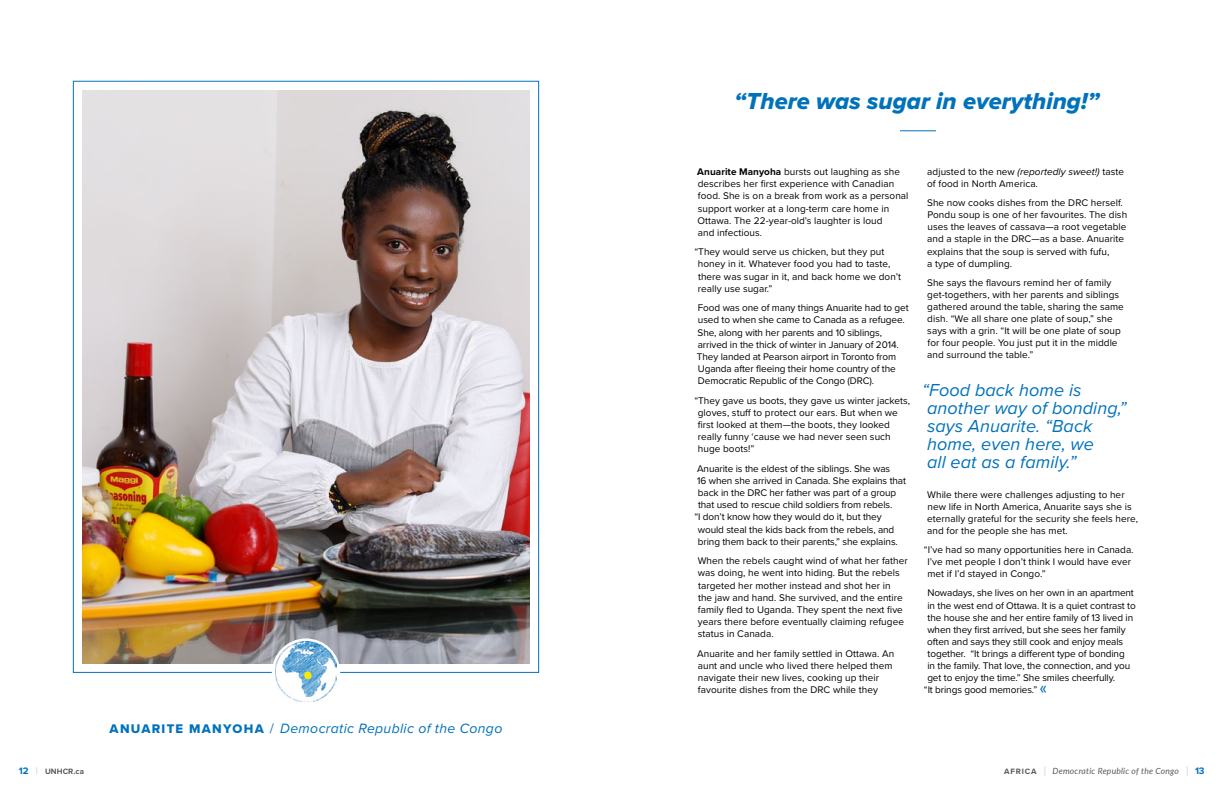
<style>
.page{position:relative;width:1224px;height:792px;background:#fff}
.page>*{position:absolute;margin:0;border:0;box-sizing:border-box;transform-origin:0 0}
.t1{font:24px "Proxima Nova Extrabld It";color:#0072bc}
.t2{font:italic 18px/18px "Proxima Nova";letter-spacing:.005em;color:#0072bc}
.t3{font:italic 14px "Proxima Nova";letter-spacing:.025em;color:#0072bc}
.t4{font:10px/12.2px "Proxima Nova";letter-spacing:.005em;color:#000}
.t5{font:italic 8.5px "Lato";letter-spacing:.025em;color:#58585b}
.t6{font:700 8px "Proxima Nova";letter-spacing:.01em;color:#58585b}
.s1{font-family:"Proxima Nova Extrabld";font-style:normal;font-size:13px}
.s2{font-style:normal}
.s3{font-weight:700}
.s4{font-style:italic}
.s5{font-family:"Lato";font-size:18px;color:#0072bc}
.s6{font-size:9.8px;color:#0072bc}
.s7{font-size:9.8px;color:#d1d3d4}
.s8{font-family:"Proxima Nova";font-weight:700;font-style:normal;font-size:8px}
.s9{font-weight:500;font-style:normal;font-size:9.8px;color:#d1d3d4}
.s10{font-family:"Proxima Nova";font-weight:700;font-style:normal;font-size:9.8px;color:#0072bc}
</style>
<div class="page">
<img style="left:82px;top:90px;width:448px;height:574px">
<hr style="left:900px;top:131px;width:36px;height:1px;background:#0072bc">
<svg style="left:272px;top:638px;width:68px;height:69px"></svg>
<img style="left:276px;top:642px;width:60px;height:60px">
<div style="left:304px;top:672px;width:8px;height:7px;background:#faeb00;border-radius:50%"></div>
<h1 class="t1" style="left:734px;top:83px;width:367px">“There was sugar in everything!”</h1>
<h3 class="t3" style="left:110px;top:718px;width:394px"><span class="s1">ANUARITE MANYOHA</span> <span class="s2">/</span> Democratic Republic of the Congo</h3>
<p class="t4" style="left:697px;top:165px;width:213px"><span class="s3">Anuarite Manyoha</span> bursts out laughing as she describes her first experience with Canadian food. She is on a break from work as a personal support worker at a long-term care home in Ottawa. The 22-year-old’s laughter is loud<br>and infectious.</p>
<p class="t4" style="left:698px;top:245px;width:205px;text-indent:-4px">“They would serve us chicken, but they put honey in it. Whatever food you had to taste, there was sugar in it, and back home we don’t really use sugar.”</p>
<p class="t4" style="left:697px;top:301px;width:213px">Food was one of many things Anuarite had to get used to when she came to Canada as a refugee.<br>She, along with her parents and 10 siblings, arrived in the thick of winter in January of 2014.<br>They landed at Pearson airport in Toronto from Uganda after fleeing their home country of the Democratic Republic of the Congo (DRC).</p>
<p class="t4" style="left:698px;top:394px;width:214px;text-indent:-3px">“They gave us boots, they gave us winter jackets, gloves, stuff to protect our ears. But when we first looked at them—the boots, they looked really funny ‘cause we had never seen such huge boots!”</p>
<p class="t4" style="left:697px;top:462px;width:195px">Anuarite is the eldest of the siblings. She was</p>
<p class="t4" style="left:697px;top:474px;width:210px">16 when she arrived in Canada. She explains that</p>
<p class="t4" style="left:698px;top:486px;width:200px">back in the DRC her father was part of a group</p>
<p class="t4" style="left:698px;top:498px;width:196px">that used to rescue child soldiers from rebels.</p>
<p class="t4" style="left:694px;top:511px;width:189px">“I don’t know how they would do it, but they</p>
<p class="t4" style="left:698px;top:523px;width:198px">would steal the kids back from the rebels, and</p>
<p class="t4" style="left:698px;top:535px;width:201px">bring them back to their parents,” she explains.</p>
<p class="t4" style="left:698px;top:554px;width:212px">When the rebels caught wind of what her father was doing, he went into hiding. But the rebels targeted her mother instead and shot her in<br>the jaw and hand. She survived, and the entire family fled to Uganda. They spent the next five years there before eventually claiming refugee status in Canada.</p>
<p class="t4" style="left:697px;top:647px;width:199px">Anuarite and her family settled in Ottawa. An aunt and uncle who lived there helped them navigate their new lives, cooking up their favourite dishes from the DRC while they</p>
<p class="t4" style="left:927px;top:165px;width:198px">adjusted to the new <span class="s4">(reportedly sweet!)</span> taste of food in North America.</p>
<p class="t4" style="left:927px;top:197px;width:202px">She now cooks dishes from the DRC herself.<br>Pondu soup is one of her favourites. The dish uses the leaves of cassava—a root vegetable and a staple in the DRC—as a base. Anuarite explains that the soup is served with fufu,<br>a type of dumpling.</p>
<p class="t4" style="left:927px;top:276px;width:198px">She says the flavours remind her of family get-togethers, with her parents and siblings gathered around the table, sharing the same dish. “We all share one plate of soup,” she says with a grin. “It will be one plate of soup for four people. You just put it in the middle and surround the table.”</p>
<h2 class="t2" style="left:922px;top:381px;width:206px">“Food back home is another way of bonding,” says Anuarite. “Back home, even here, we<br>all eat as a family.”</h2>
<p class="t4" style="left:927px;top:488px;width:212px">While there were challenges adjusting to her new life in North America, Anuarite says she is eternally grateful for the security she feels here, and for the people she has met.</p>
<p class="t4" style="left:927px;top:543px;width:208px;text-indent:-4px">“I’ve had so many opportunities here in Canada.<br>I’ve met people I don’t think I would have ever met if I’d stayed in Congo.”</p>
<p class="t4" style="left:927px;top:587px;width:208px">Nowadays, she lives on her own in an apartment</p>
<p class="t4" style="left:927px;top:599px;width:210px">in the west end of Ottawa. It is a quiet contrast to</p>
<p class="t4" style="left:928px;top:611px;width:207px">the house she and her entire family of 13 lived in</p>
<p class="t4" style="left:927px;top:623px;width:200px">when they first arrived, but she sees her family</p>
<p class="t4" style="left:927px;top:635px;width:198px">often and says they still cook and enjoy meals</p>
<p class="t4" style="left:928px;top:647px;width:199px">together. “It brings a different type of bonding</p>
<p class="t4" style="left:927px;top:659px;width:204px">in the family. That love, the connection, and you</p>
<p class="t4" style="left:927px;top:671px;width:189px">get to enjoy the time.” She smiles cheerfully.</p>
<p class="t4" style="left:924px;top:683px;width:125px">“It brings good memories.” <span class="s5">«</span></p>
<p class="t6" style="left:19px;top:765px;width:67px"><span class="s6">12</span> <span class="s7">|</span> UNHCR.ca</p>
<p class="t5" style="left:1004px;top:765px;width:202px"><span class="s8">AFRICA</span> <span class="s9">|</span> Democratic Republic of the Congo <span class="s9">|</span> <span class="s10">13</span></p>
</div>
